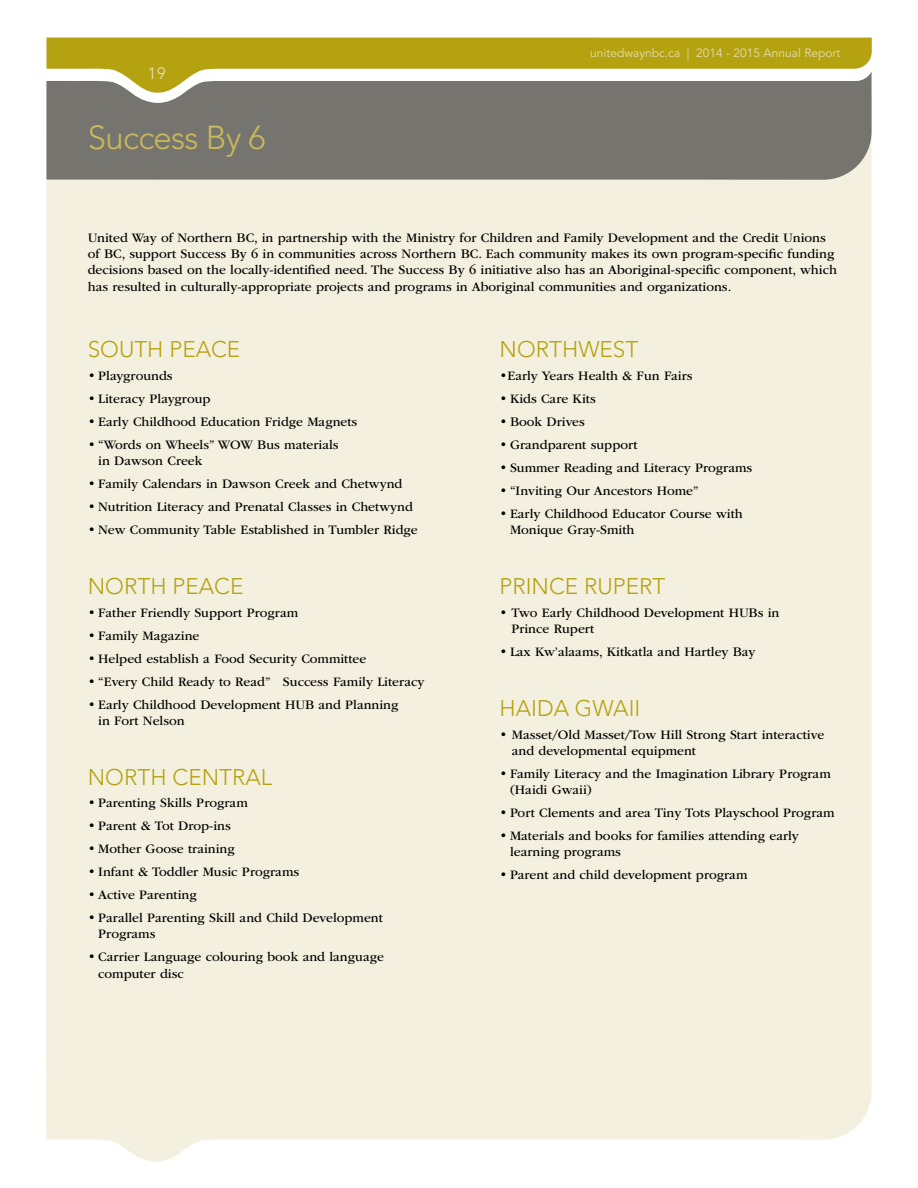
<style>
.page{position:relative;width:918px;height:1188px;background:#fff}
.page>*{position:absolute;margin:0;border:0;box-sizing:border-box;transform-origin:0 0}
.t1{font:300 33px "Avenir LT Std";letter-spacing:-.02em;color:#c9b95b}
.t2{font:300 22.5px "Avenir LT Std";color:#b4a210}
.t3{font:16.5px "Avenir LT Std";color:#e5dcb0}
.t4{font:13.5px/16.2px "ITC Garamond Std";color:#000}
.t5{font:12px "Avenir LT Std";color:#e5dcb0}
</style>
<div class="page">
<div style="left:46px;top:180px;width:826px;height:982px;background:#f4f0df"></div>
<svg style="left:46px;top:38px;width:826px;height:34px;background:#baaa25"></svg>
<svg style="left:46px;top:72px;width:826px;height:108px;background:#83817a"></svg>
<p class="t3" style="left:148px;top:64px;width:20px">19</p>
<h1 class="t1" style="left:88px;top:118px;width:180px">Success By 6</h1>
<p class="t5" style="left:590px;top:46px;width:252px">unitedwaynbc.ca | 2014 - 2015 Annual Report</p>
<p class="t4" style="left:88px;top:230px;width:751px">United Way of Northern BC, in partnership with the Ministry for Children and Family Development and the Credit Unions of BC, support Success By 6 in communities across Northern BC. Each community makes its own program-specific funding decisions based on the locally-identified need. The Success By 6 initiative also has an Aboriginal-specific component, which has resulted in culturally-appropriate projects and programs in Aboriginal communities and organizations.</p>
<h2 class="t2" style="left:88px;top:336px;width:154px">SOUTH PEACE</h2>
<p class="t4" style="left:88px;top:368px;width:86px">• Playgrounds</p>
<p class="t4" style="left:88px;top:391px;width:124px">• Literacy Playgroup</p>
<p class="t4" style="left:88px;top:414px;width:271px">• Early Childhood Education Fridge Magnets</p>
<p class="t4" style="left:98px;top:437px;width:242px;text-indent:-11px">• “Words on Wheels” WOW Bus materials in Dawson Creek</p>
<p class="t4" style="left:88px;top:476px;width:316px">• Family Calendars in Dawson Creek and Chetwynd</p>
<p class="t4" style="left:88px;top:499px;width:327px">• Nutrition Literacy and Prenatal Classes in Chetwynd</p>
<p class="t4" style="left:88px;top:522px;width:332px">• New Community Table Established in Tumbler Ridge</p>
<h2 class="t2" style="left:88px;top:573px;width:157px">NORTH PEACE</h2>
<p class="t4" style="left:88px;top:605px;width:212px">• Father Friendly Support Program</p>
<p class="t4" style="left:88px;top:628px;width:113px">• Family Magazine</p>
<p class="t4" style="left:88px;top:650px;width:280px">• Helped establish a Food Security Committee</p>
<p class="t4" style="left:88px;top:673px;width:338px">• “Every Child Ready to Read” Success Family Literacy</p>
<p class="t4" style="left:98px;top:696px;width:302px;text-indent:-11px">• Early Childhood Development HUB and Planning in Fort Nelson</p>
<h2 class="t2" style="left:88px;top:764px;width:186px">NORTH CENTRAL</h2>
<p class="t4" style="left:88px;top:795px;width:162px">• Parenting Skills Program</p>
<p class="t4" style="left:88px;top:818px;width:145px">• Parent &amp; Tot Drop-ins</p>
<p class="t4" style="left:88px;top:841px;width:149px">• Mother Goose training</p>
<p class="t4" style="left:88px;top:864px;width:213px">• Infant &amp; Toddler Music Programs</p>
<p class="t4" style="left:88px;top:887px;width:111px">• Active Parenting</p>
<p class="t4" style="left:98px;top:910px;width:286px;text-indent:-11px">• Parallel Parenting Skill and Child Development<br>Programs</p>
<p class="t4" style="left:98px;top:949px;width:287px;text-indent:-11px">• Carrier Language colouring book and language computer disc</p>
<h2 class="t2" style="left:500px;top:336px;width:140px">NORTHWEST</h2>
<p class="t4" style="left:500px;top:368px;width:195px">•Early Years Health &amp; Fun Fairs</p>
<p class="t4" style="left:500px;top:391px;width:98px">• Kids Care Kits</p>
<p class="t4" style="left:500px;top:414px;width:87px">• Book Drives</p>
<p class="t4" style="left:500px;top:437px;width:140px">• Grandparent support</p>
<p class="t4" style="left:500px;top:460px;width:254px">• Summer Reading and Literacy Programs</p>
<p class="t4" style="left:500px;top:483px;width:201px">• “Inviting Our Ancestors Home”</p>
<p class="t4" style="left:510px;top:506px;width:234px;text-indent:-11px">• Early Childhood Educator Course with<br>Monique Gray-Smith</p>
<h2 class="t2" style="left:500px;top:573px;width:168px">PRINCE RUPERT</h2>
<p class="t4" style="left:511px;top:605px;width:270px;text-indent:-12px">• Two Early Childhood Development HUBs in<br>Prince Rupert</p>
<p class="t4" style="left:500px;top:644px;width:257px">• Lax Kw’alaams, Kitkatla and Hartley Bay</p>
<h2 class="t2" style="left:500px;top:695px;width:142px">HAIDA GWAII</h2>
<p class="t4" style="left:512px;top:726px;width:314px;text-indent:-12px">• Masset/Old Masset/Tow Hill Strong Start interactive and developmental equipment</p>
<p class="t4" style="left:510px;top:766px;width:322px;text-indent:-11px">• Family Literacy and the Imagination Library Program (Haidi Gwaii)</p>
<p class="t4" style="left:500px;top:805px;width:337px">• Port Clements and area Tiny Tots Playschool Program</p>
<p class="t4" style="left:510px;top:828px;width:290px;text-indent:-11px">• Materials and books for families attending early learning programs</p>
<p class="t4" style="left:500px;top:867px;width:249px">• Parent and child development program</p>
</div>
